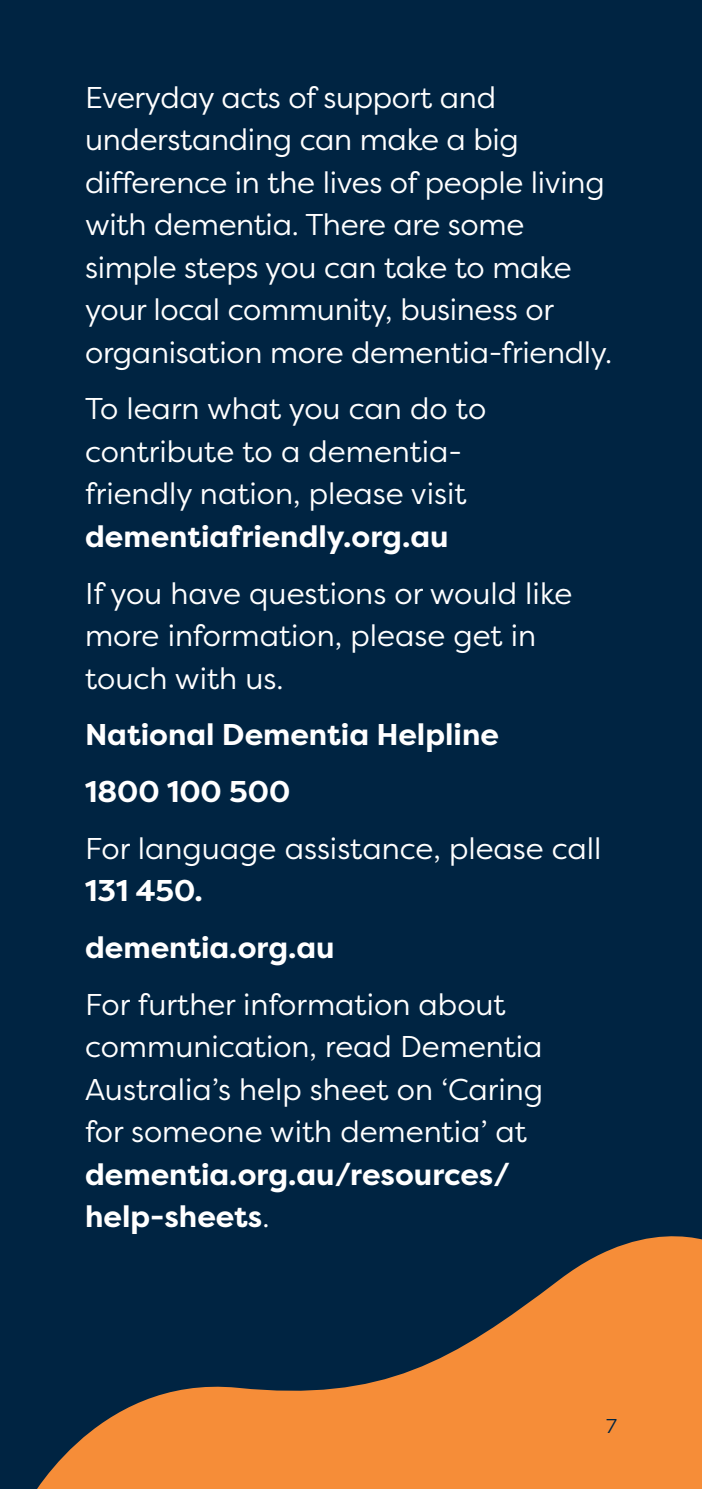
<style>
.page{position:relative;width:702px;height:1489px;background:#fff}
.page>*{position:absolute;margin:0;border:0;box-sizing:border-box;transform-origin:0 0}
.BODY{font:30px/42.5px "Filson Pro";letter-spacing:-.005em;color:#fff}
.BODY-2{font:700 30px "Filson Pro";color:#fff}
.t1{font:20px "Filson Pro";color:#002442}
.s1{font-weight:700}
</style>
<div class="page">
<div style="left:0;top:0;width:702px;height:1488px;background:#002442"></div>
<svg style="left:37px;top:1236px;width:665px;height:252px;fill:#f68d38"></svg>
<p class="BODY" style="left:85px;top:75px;width:528px">Everyday acts of support and understanding can make a big difference in the lives of people living with dementia. There are some simple steps you can take to make your local community, business or organisation more dementia-friendly.</p>
<p class="BODY" style="left:85px;top:387px;width:402px">To learn what you can do to contribute to a dementia&shy;friendly nation, please visit <span class="s1">dementiafriendly.org.au</span></p>
<p class="BODY" style="left:85px;top:571px;width:489px">If you have questions or would like more information, please get in touch with us.</p>
<p class="BODY-2" style="left:85px;top:716px;width:415px">National Dementia Helpline</p>
<p class="BODY-2" style="left:85px;top:772px;width:207px">1800 100 500</p>
<p class="BODY" style="left:85px;top:826px;width:518px">For language assistance, please call<br><span class="s1">131 450.</span></p>
<p class="BODY-2" style="left:85px;top:928px;width:251px">dementia.org.au</p>
<p class="BODY" style="left:85px;top:982px;width:459px">For further information about communication, read Dementia<br>Australia’s help sheet on ‘Caring for someone with dementia’ at <span class="s1">dementia.org.au/resources/ help‑sheets</span>.</p>
<p class="t1" style="left:606px;top:1412px;width:12px">7</p>
</div>
